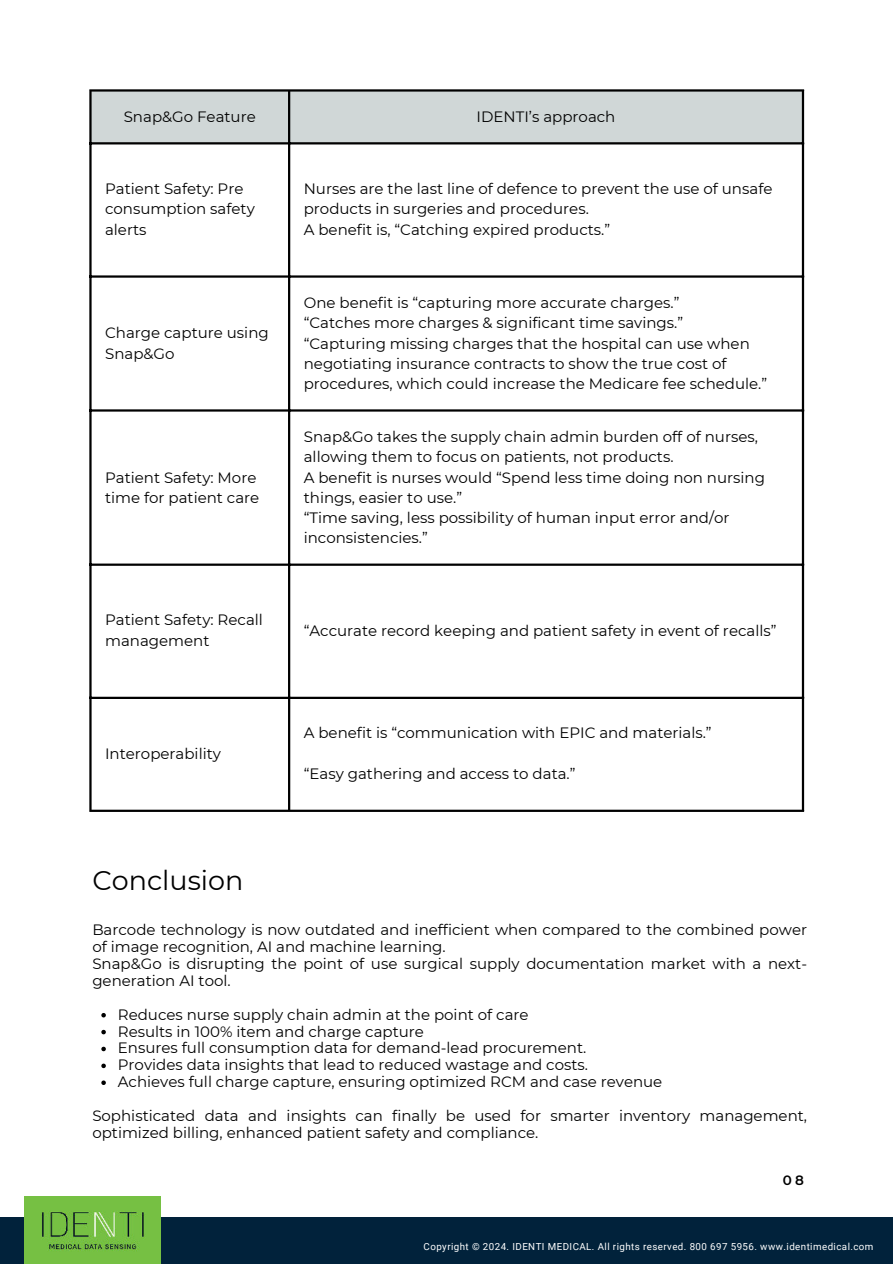
<style>
.page{position:relative;width:893px;height:1264px;background:#fff}
.page>*{position:absolute;margin:0;border:0;box-sizing:border-box;transform-origin:0 0}
.t1{font:27px "Montserrat";color:#000}
.t2{font:15px/20.2px "Montserrat";color:#000}
.t3{font:600 13.5px "Montserrat";color:#000}
.t4{font:9.75px "Roboto";letter-spacing:.045em;color:#fff}
</style>
<div class="page">
<div style="left:0;top:1217px;width:892px;height:46px;background:#01223b"></div>
<img style="left:24px;top:1196px;width:136px;height:67px">
<div style="left:92px;top:92px;width:709px;height:50px;background:#d0d7d7"></div>
<hr style="left:89px;top:92px;width:3px;height:717px;background:#000">
<hr style="left:288px;top:92px;width:2px;height:717px;background:#000">
<hr style="left:801px;top:92px;width:3px;height:717px;background:#000">
<hr style="left:89px;top:89px;width:715px;height:3px;background:#000">
<hr style="left:89px;top:142px;width:715px;height:2px;background:#000">
<hr style="left:89px;top:275px;width:715px;height:3px;background:#000">
<hr style="left:89px;top:409px;width:715px;height:2px;background:#000">
<hr style="left:89px;top:563px;width:715px;height:3px;background:#000">
<hr style="left:89px;top:696px;width:715px;height:3px;background:#000">
<hr style="left:89px;top:809px;width:715px;height:3px;background:#000">
<svg style="left:101px;top:1013px;width:5px;height:4px"></svg>
<svg style="left:101px;top:1029px;width:5px;height:5px"></svg>
<svg style="left:101px;top:1046px;width:5px;height:5px"></svg>
<svg style="left:101px;top:1063px;width:5px;height:5px"></svg>
<svg style="left:101px;top:1080px;width:5px;height:4px"></svg>
<p class="t2" style="left:124px;top:106px;width:133px">Snap&amp;Go Feature</p>
<p class="t2" style="left:476px;top:106px;width:140px">IDENTI’s approach</p>
<p class="t2" style="left:105px;top:178px;width:151px">Patient Safety: Pre consumption safety alerts</p>
<p class="t2" style="left:304px;top:178px;width:470px">Nurses are the last line of defence to prevent the use of unsafe products in surgeries and procedures.<br>A benefit is, “Catching expired products.”</p>
<p class="t2" style="left:105px;top:322px;width:165px">Charge capture using<br>Snap&amp;Go</p>
<p class="t2" style="left:105px;top:466px;width:156px">Patient Safety: More time for patient care</p>
<p class="t2" style="left:304px;top:292px;width:465px">One benefit is “capturing more accurate charges.”<br>“Catches more charges &amp; significant time savings.” “Capturing missing charges that the hospital can use when negotiating insurance contracts to show the true cost of procedures, which could increase the Medicare fee schedule.”</p>
<p class="t2" style="left:304px;top:426px;width:463px">Snap&amp;Go takes the supply chain admin burden off of nurses, allowing them to focus on patients, not products.<br>A benefit is nurses would “Spend less time doing non nursing things, easier to use.”<br>“Time saving, less possibility of human input error and/or inconsistencies.”</p>
<p class="t2" style="left:105px;top:609px;width:159px">Patient Safety: Recall management</p>
<p class="t2" style="left:304px;top:619px;width:474px">“Accurate record keeping and patient safety in event of recalls”</p>
<p class="t2" style="left:105px;top:742px;width:117px">Interoperability</p>
<h1 class="t1" style="left:92px;top:862px;width:152px">Conclusion</h1>
<p class="t2" style="left:304px;top:722px;width:409px">A benefit is “communication with EPIC and materials.”</p>
<p class="t2" style="left:304px;top:763px;width:273px">“Easy gathering and access to data.”</p>
<p class="t2" style="left:92px;top:921px;width:716px;line-height:16.8px">Barcode technology is now outdated and inefficient when compared to the combined power of image recognition, AI and machine learning.<br>Snap&amp;Go is disrupting the point of use surgical supply documentation market with a next&shy;generation AI tool.</p>
<p class="t2" style="left:118px;top:1005px;width:546px;line-height:17px">Reduces nurse supply chain admin at the point of care<br>Results in 100% item and charge capture<br>Ensures full consumption data for demand-lead procurement.<br>Provides data insights that lead to reduced wastage and costs.<br>Achieves full charge capture, ensuring optimized RCM and case revenue</p>
<p class="t2" style="left:92px;top:1106px;width:716px;line-height:16.8px">Sophisticated data and insights can finally be used for smarter inventory management, optimized billing, enhanced patient safety and compliance.</p>
<p class="t3" style="left:782px;top:1170px;width:23px">08</p>
<p class="t4" style="left:423px;top:1239px;width:451px">Copyright © 2024. IDENTI MEDICAL. All rights reserved. 800 697 5956. www.identimedical.com</p>
</div>
